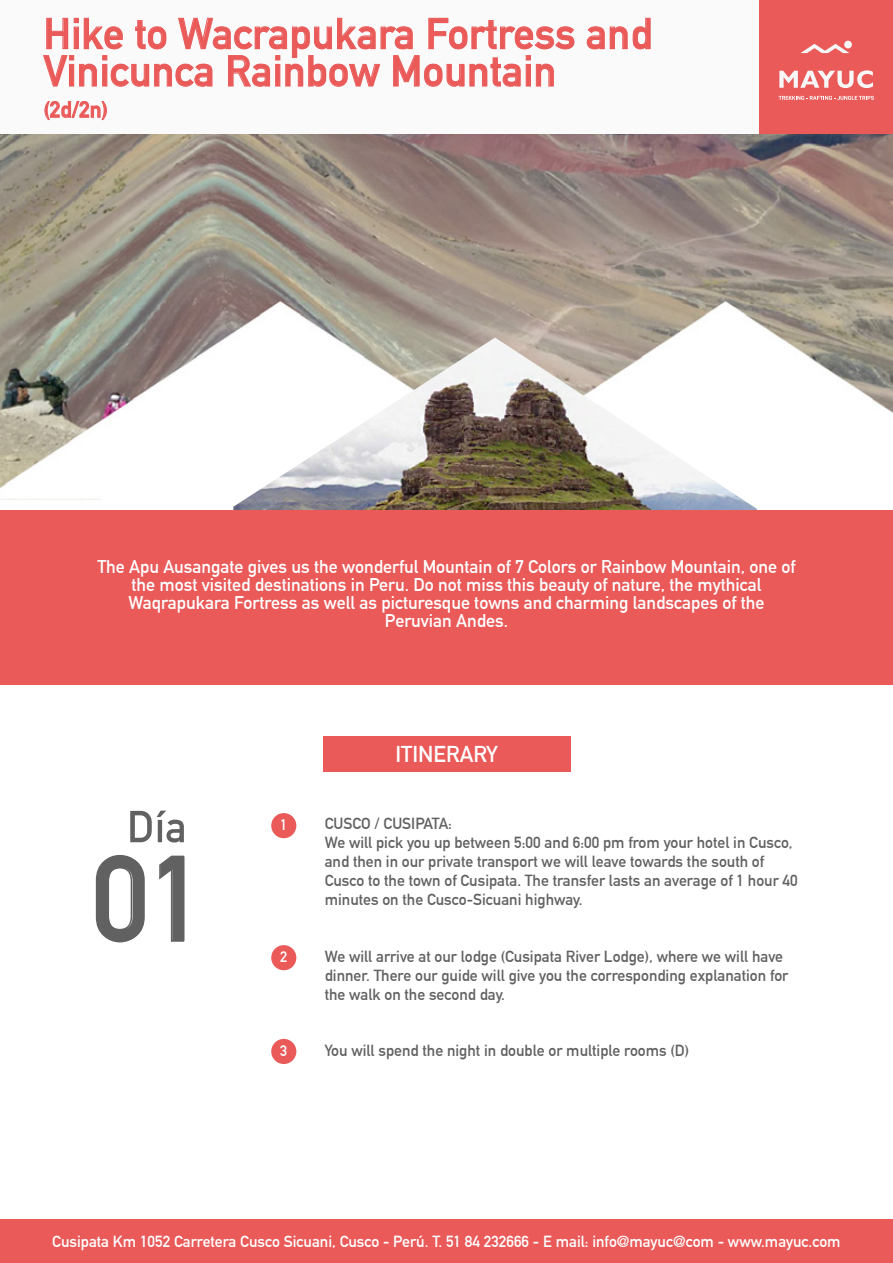
<style>
.page{position:relative;width:893px;height:1263px;background:#fff}
.page>*{position:absolute;margin:0;border:0;box-sizing:border-box;transform-origin:0 0}
.t1{font:700 118.8px "DIN Alternate";color:#626161}
.t2{font:700 42.75px/37.3px "DIN Alternate";color:#e95a59}
.t3{font:700 22.35px "DIN Alternate";color:#fff}
.t4{font:700 22.05px "DIN Alternate";color:#e95a59}
.t5{font:700 18px/18px "DIN Alternate";color:#fff;text-align:center}
.t6{font:700 15.75px/18.9px "DIN Alternate";color:#626161}
.t7{font:700 15.75px "DIN Alternate";color:#fff}
.t8{font:700 15px "DIN Alternate";color:#fff}
</style>
<div class="page">
<img style="left:0;top:134px;width:893px;height:366px">
<div style="left:0;top:1219px;width:893px;height:44px;background:#e95a59"></div>
<img style="left:233px;top:338px;width:524px;height:172px">
<div style="left:0;top:0;width:759px;height:134px;background:#fafafa"></div>
<div style="left:759px;top:0;width:134px;height:134px;background:#e95a59"></div>
<svg style="left:779px;top:70px;width:94px;height:18px"></svg>
<svg style="left:801px;top:44px;width:48px;height:9px"></svg>
<div style="left:844px;top:41px;width:8px;height:7px;background:#f8f7f7;border-radius:50%"></div>
<svg style="left:778px;top:96px;width:96px;height:4px"></svg>
<svg style="left:586px;top:18px;width:65px;height:32px"></svg>
<svg style="left:43px;top:17px;width:531px;height:70px"></svg>
<svg style="left:44px;top:101px;width:63px;height:20px"></svg>
<div style="left:323px;top:736px;width:247px;height:36px;background:#e95a59"></div>
<div style="left:271px;top:813px;width:25px;height:25px;background:#e95a59;border-radius:50%"></div>
<div style="left:271px;top:945px;width:25px;height:25px;background:#e95a59;border-radius:50%"></div>
<div style="left:271px;top:1039px;width:25px;height:25px;background:#e95a59;border-radius:50%"></div>
<svg style="left:95px;top:855px;width:49px;height:88px"></svg>
<svg style="left:159px;top:855px;width:26px;height:87px"></svg>
<svg style="left:130px;top:811px;width:54px;height:31px"></svg>
<div style="left:0;top:510px;width:893px;height:174px;background:#e95a59"></div>
<h2 class="t2" style="left:44px;top:12px;width:610px">Hike to Wacrapukara Fortress and<br>Vinicunca Rainbow Mountain</h2>
<h3 class="t4" style="left:44px;top:93px;width:66px">(2d/2n)</h3>
<p class="t5" style="left:98px;top:556px;width:699px">The Apu Ausangate gives us the wonderful Mountain of 7 Colors or Rainbow Mountain, one of the most visited destinations in Peru. Do not miss this beauty of nature, the mythical Waqrapukara Fortress as well as picturesque towns and charming landscapes of the Peruvian Andes.</p>
<h1 class="t1" style="left:92px;top:809px;width:116px">01</h1>
<h3 class="t3" style="left:395px;top:737px;width:104px">ITINERARY</h3>
<p class="t8" style="left:280px;top:813px;width:9px">1</p>
<p class="t6" style="left:325px;top:813px;width:474px">CUSCO / CUSIPATA:<br>We will pick you up between 5:00 and 6:00 pm from your hotel in Cusco, and then in our private transport we will leave towards the south of Cusco to the town of Cusipata. The transfer lasts an average of 1 hour 40 minutes on the Cusco-Sicuani highway.</p>
<p class="t8" style="left:280px;top:945px;width:9px">2</p>
<p class="t6" style="left:325px;top:946px;width:465px">We will arrive at our lodge (Cusipata River Lodge), where we will have dinner. There our guide will give you the corresponding explanation for the walk on the second day.</p>
<p class="t8" style="left:280px;top:1039px;width:9px">3</p>
<p class="t6" style="left:325px;top:1040px;width:366px">You will spend the night in double or multiple rooms (D)</p>
<p class="t7" style="left:52px;top:1230px;width:790px">Cusipata Km 1052 Carretera Cusco Sicuani, Cusco - Perú. T. 51 84 232666 - E mail: info@mayuc@com - www.mayuc.com</p>
</div>
